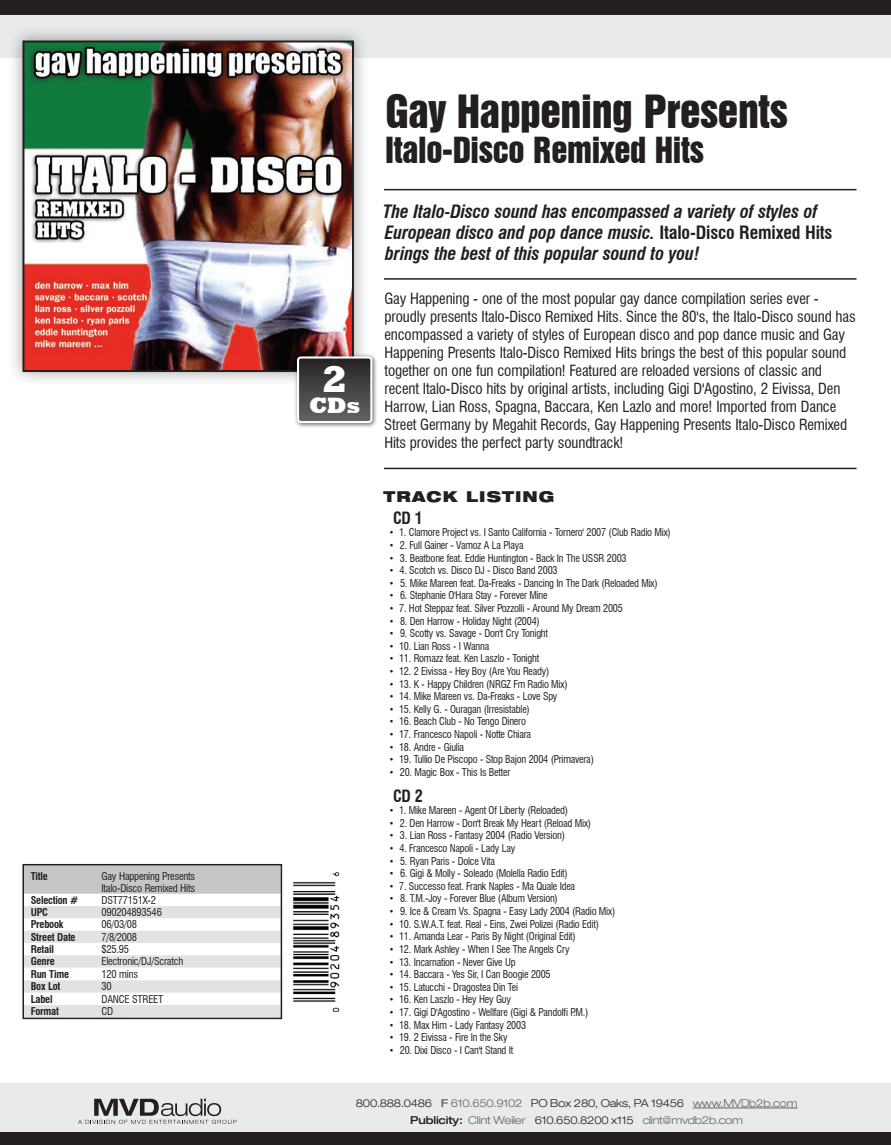
<style>
.page{position:relative;width:891px;height:1145px;background:#fff}
.page>*{position:absolute;margin:0;border:0;box-sizing:border-box;transform-origin:0 0}
.t1{font:42px "Swiss 921 BT Regular A";letter-spacing:-.01em;color:#231f20}
.t2{font:800 38.1px "Rockwell";color:#fff}
.t3{font:33px "Swiss 921 BT Regular A";letter-spacing:-.01em;color:#231f20}
.t4{font:800 22.8px "Rockwell";color:#fff}
.t5{font:italic 700 condensed 18px/21px "Swiss 721 BT";letter-spacing:-.01em;color:#231f20}
.t6{font:700 condensed 16.5px "Swiss 721 BT";color:#231f20}
.t7{font:condensed 15px/18px "Swiss 721 BT";letter-spacing:-.01em;color:#231f20}
.t8{font:900 expanded 15px "Helvetica 93";letter-spacing:.07em;color:#231f20}
.t9{font:300 expanded 10.8px/16.5px "Helvetica 43";letter-spacing:-.02em;color:#636366;text-align:center}
.t10{font:condensed 10.5px/11.4px "Swiss 721 BT";letter-spacing:-.02em;color:#231f20}
.t11{font:700 condensed 10.5px "Swiss 721 BT";letter-spacing:-.02em;color:#231f20}
.s1{font-style:normal}
.s2{font-family:"Arial";font-stretch:normal}
.s3{color:#231f20}
.s4{font-family:"Helvetica 63";font-weight:500}
.s5{font-family:"Helvetica 63";font-weight:500;color:#231f20}
</style>
<div class="page">
<div style="left:0;top:1083px;width:891px;height:50px;background:#e9eaeb"></div>
<hr style="left:693px;top:1107px;width:105px;height:1px;background:#636366">
<hr style="left:384px;top:189px;width:472px;height:1px;background:#231f20">
<hr style="left:384px;top:278px;width:472px;height:2px;background:#231f20">
<hr style="left:384px;top:468px;width:472px;height:1px;background:#231f20">
<div style="left:25px;top:867px;width:254px;height:27px;background:#c5c6c8"></div>
<svg style="left:25px;top:906px;width:254px;height:110px"></svg>
<div style="left:22px;top:864px;width:260px;height:155px;border:2px solid #231f20"></div>
<img style="left:293px;top:872px;width:47px;height:140px">
<div style="left:0;top:0;width:891px;height:16px;background:#231f20"></div>
<div style="left:0;top:1132px;width:891px;height:13px;background:#231f20"></div>
<div style="left:0;top:16px;width:891px;height:42px;background:#e9eaeb"></div>
<div style="left:7px;top:25px;width:369px;height:369px;background:#231f20;opacity:.4"></div>
<img style="left:25px;top:43px;width:326px;height:326px">
<div style="left:22px;top:40px;width:332px;height:332px;border:2px solid #231f20"></div>
<svg style="left:78px;top:1098px;width:159px;height:26px"></svg>
<div style="left:294px;top:353px;width:91px;height:82px;background:#231f20;opacity:.75"></div>
<svg style="left:300px;top:359px;width:69px;height:61px;background:#434344"></svg>
<div style="left:297px;top:356px;width:75px;height:67px;border:2px solid #fff;border-radius:3px"></div>
<p class="t11" style="left:31px;top:870px;width:19px">Title</p>
<p class="t10" style="left:101px;top:871px;width:95px">Gay Happening Presents<br>Italo-Disco Remixed Hits</p>
<p class="t11" style="left:31px;top:894px;width:49px">Selection #</p>
<p class="t10" style="left:101px;top:894px;width:56px">DST77151X-2</p>
<p class="t11" style="left:31px;top:906px;width:19px">UPC</p>
<p class="t10" style="left:101px;top:907px;width:62px">090204893546</p>
<p class="t11" style="left:31px;top:918px;width:34px">Prebook</p>
<p class="t10" style="left:101px;top:919px;width:37px">06/03/08</p>
<p class="t11" style="left:31px;top:931px;width:46px">Street Date</p>
<p class="t10" style="left:101px;top:931px;width:37px">7/8/2008</p>
<p class="t11" style="left:31px;top:943px;width:25px">Retail</p>
<p class="t10" style="left:101px;top:943px;width:29px">$25.95</p>
<p class="t11" style="left:31px;top:955px;width:25px">Genre</p>
<p class="t10" style="left:101px;top:956px;width:83px">Electronic/DJ/Scratch</p>
<p class="t11" style="left:31px;top:967px;width:40px">Run Time</p>
<p class="t10" style="left:101px;top:968px;width:38px">120 mins</p>
<p class="t11" style="left:31px;top:980px;width:31px">Box Lot</p>
<p class="t10" style="left:101px;top:981px;width:12px">30</p>
<p class="t11" style="left:31px;top:992px;width:23px">Label</p>
<p class="t10" style="left:101px;top:993px;width:63px">DANCE STREET</p>
<p class="t11" style="left:31px;top:1005px;width:30px">Format</p>
<p class="t10" style="left:101px;top:1005px;width:13px">CD</p>
<h2 class="t2" style="left:322px;top:357px;width:28px">2</h2>
<h3 class="t4" style="left:309px;top:392px;width:53px">CDs</h3>
<h1 class="t1" style="left:385px;top:84px;width:404px">Gay Happening Presents</h1>
<h3 class="t3" style="left:385px;top:129px;width:321px">Italo-Disco Remixed Hits</h3>
<h3 class="t5" style="left:383px;top:201px;width:451px">The Italo-Disco sound has encompassed a variety of styles of<br>European disco and pop dance music. <span class="s1">Italo-Disco Remixed Hits </span>brings the best of this popular sound to you!</h3>
<p class="t7" style="left:384px;top:290px;width:473px">Gay Happening - one of the most popular gay dance compilation series ever - proudly presents Italo-Disco Remixed Hits. Since the 80's, the Italo-Disco sound has encompassed a variety of styles of European disco and pop dance music and Gay Happening Presents Italo-Disco Remixed Hits brings the best of this popular sound together on one fun compilation! Featured are reloaded versions of classic and recent Italo-Disco hits by original artists, including Gigi D'Agostino, 2 Eivissa, Den Harrow, Lian Ross, Spagna, Baccara, Ken Lazlo and more! Imported from Dance Street Germany by Megahit Records, Gay Happening Presents Italo-Disco Remixed Hits provides the perfect party soundtrack!</p>
<h3 class="t8" style="left:384px;top:487px;width:172px">TRACK LISTING</h3>
<h3 class="t6" style="left:393px;top:508px;width:31px">CD 1</h3>
<p class="t10" style="left:390px;top:527px;width:283px"><span class="s2">•</span> 1. Clamore Project vs. I Santo California - Tornero' 2007 (Club Radio Mix)</p>
<p class="t10" style="left:390px;top:539px;width:135px"><span class="s2">•</span> 2. Full Gainer - Vamoz A La Playa</p>
<p class="t10" style="left:390px;top:552px;width:238px"><span class="s2">•</span> 3. Beatbone feat. Eddie Huntington - Back In The USSR 2003</p>
<p class="t10" style="left:390px;top:565px;width:169px"><span class="s2">•</span> 4. Scotch vs. Disco DJ - Disco Band 2003</p>
<p class="t10" style="left:390px;top:577px;width:269px"><span class="s2">•</span> 5. Mike Mareen feat. Da-Freaks - Dancing In The Dark (Reloaded Mix)</p>
<p class="t10" style="left:390px;top:590px;width:159px"><span class="s2">•</span> 6. Stephanie O'Hara Stay - Forever Mine</p>
<p class="t10" style="left:390px;top:602px;width:235px"><span class="s2">•</span> 7. Hot Steppaz feat. Silver Pozzolli - Around My Dream 2005</p>
<p class="t10" style="left:390px;top:615px;width:152px"><span class="s2">•</span> 8. Den Harrow - Holiday Night (2004)</p>
<p class="t10" style="left:390px;top:628px;width:160px"><span class="s2">•</span> 9. Scotty vs. Savage - Don't Cry Tonight</p>
<p class="t10" style="left:390px;top:640px;width:101px"><span class="s2">•</span> 10. Lian Ross - I Wanna</p>
<p class="t10" style="left:390px;top:653px;width:151px"><span class="s2">•</span> 11. Romazz feat. Ken Laszlo - Tonight</p>
<p class="t10" style="left:390px;top:665px;width:161px"><span class="s2">•</span> 12. 2 Eivissa - Hey Boy (Are You Ready)</p>
<p class="t10" style="left:390px;top:678px;width:179px"><span class="s2">•</span> 13. K - Happy Children (NRGZ Fm Radio Mix)</p>
<p class="t10" style="left:390px;top:691px;width:169px"><span class="s2">•</span> 14. Mike Mareen vs. Da-Freaks - Love Spy</p>
<p class="t10" style="left:390px;top:703px;width:142px"><span class="s2">•</span> 15. Kelly G. - Ouragan (Irresistable)</p>
<p class="t10" style="left:390px;top:716px;width:138px"><span class="s2">•</span> 16. Beach Club - No Tengo Dinero</p>
<p class="t10" style="left:390px;top:728px;width:143px"><span class="s2">•</span> 17. Francesco Napoli - Notte Chiara</p>
<p class="t10" style="left:390px;top:741px;width:76px"><span class="s2">•</span> 18. Andre - Giulia</p>
<p class="t10" style="left:390px;top:754px;width:206px"><span class="s2">•</span> 19. Tullio De Piscopo - Stop Bajon 2004 (Primavera)</p>
<p class="t10" style="left:390px;top:766px;width:122px"><span class="s2">•</span> 20. Magic Box - This Is Better</p>
<h3 class="t6" style="left:393px;top:786px;width:31px">CD 2</h3>
<p class="t10" style="left:390px;top:805px;width:180px"><span class="s2">•</span> 1. Mike Mareen - Agent Of Liberty (Reloaded)</p>
<p class="t10" style="left:390px;top:817px;width:203px"><span class="s2">•</span> 2. Den Harrow - Don't Break My Heart (Reload Mix)</p>
<p class="t10" style="left:390px;top:830px;width:177px"><span class="s2">•</span> 3. Lian Ross - Fantasy 2004 (Radio Version)</p>
<p class="t10" style="left:390px;top:842px;width:127px"><span class="s2">•</span> 4. Francesco Napoli - Lady Lay</p>
<p class="t10" style="left:390px;top:855px;width:107px"><span class="s2">•</span> 5. Ryan Paris - Dolce Vita</p>
<p class="t10" style="left:390px;top:868px;width:180px"><span class="s2">•</span> 6. Gigi &amp; Molly - Soleado (Molella Radio Edit)</p>
<p class="t10" style="left:390px;top:880px;width:187px"><span class="s2">•</span> 7. Successo feat. Frank Naples - Ma Quale Idea</p>
<p class="t10" style="left:390px;top:893px;width:170px"><span class="s2">•</span> 8. T.M.-Joy - Forever Blue (Album Version)</p>
<p class="t10" style="left:390px;top:905px;width:227px"><span class="s2">•</span> 9. Ice &amp; Cream Vs. Spagna - Easy Lady 2004 (Radio Mix)</p>
<p class="t10" style="left:390px;top:918px;width:211px"><span class="s2">•</span> 10. S.W.A.T. feat. Real - Eins, Zwei Polizei (Radio Edit)</p>
<p class="t10" style="left:390px;top:931px;width:188px"><span class="s2">•</span> 11. Amanda Lear - Paris By Night (Original Edit)</p>
<p class="t10" style="left:390px;top:943px;width:181px"><span class="s2">•</span> 12. Mark Ashley - When I See The Angels Cry</p>
<p class="t10" style="left:390px;top:956px;width:127px"><span class="s2">•</span> 13. Incarnation - Never Give Up</p>
<p class="t10" style="left:390px;top:968px;width:162px"><span class="s2">•</span> 14. Baccara - Yes Sir, I Can Boogie 2005</p>
<p class="t10" style="left:390px;top:981px;width:130px"><span class="s2">•</span> 15. Latucchi - Dragostea Din Tei</p>
<p class="t10" style="left:390px;top:994px;width:123px"><span class="s2">•</span> 16. Ken Laszlo - Hey Hey Guy</p>
<p class="t10" style="left:390px;top:1006px;width:200px"><span class="s2">•</span> 17. Gigi D'Agostino - Wellfare (Gigi &amp; Pandolfi P.M.)</p>
<p class="t10" style="left:390px;top:1019px;width:138px"><span class="s2">•</span> 18. Max Him - Lady Fantasy 2003</p>
<p class="t10" style="left:390px;top:1031px;width:119px"><span class="s2">•</span> 19. 2 Eivissa - Fire In the Sky</p>
<p class="t10" style="left:390px;top:1044px;width:125px"><span class="s2">•</span> 20. Dixi Disco - I Can't Stand It</p>
<p class="t9" style="left:356px;top:1095px;width:443px"><span class="s3">800.888.0486</span> <span class="s4">F</span> 610.650.9102 <span class="s3">PO Box 280, Oaks, PA 19456</span> www.MVDb2b.com<br><span class="s5">Publicity:</span> Clint Weiler <span class="s3">610.650.8200 x115</span> clint@mvdb2b.com</p>
</div>
